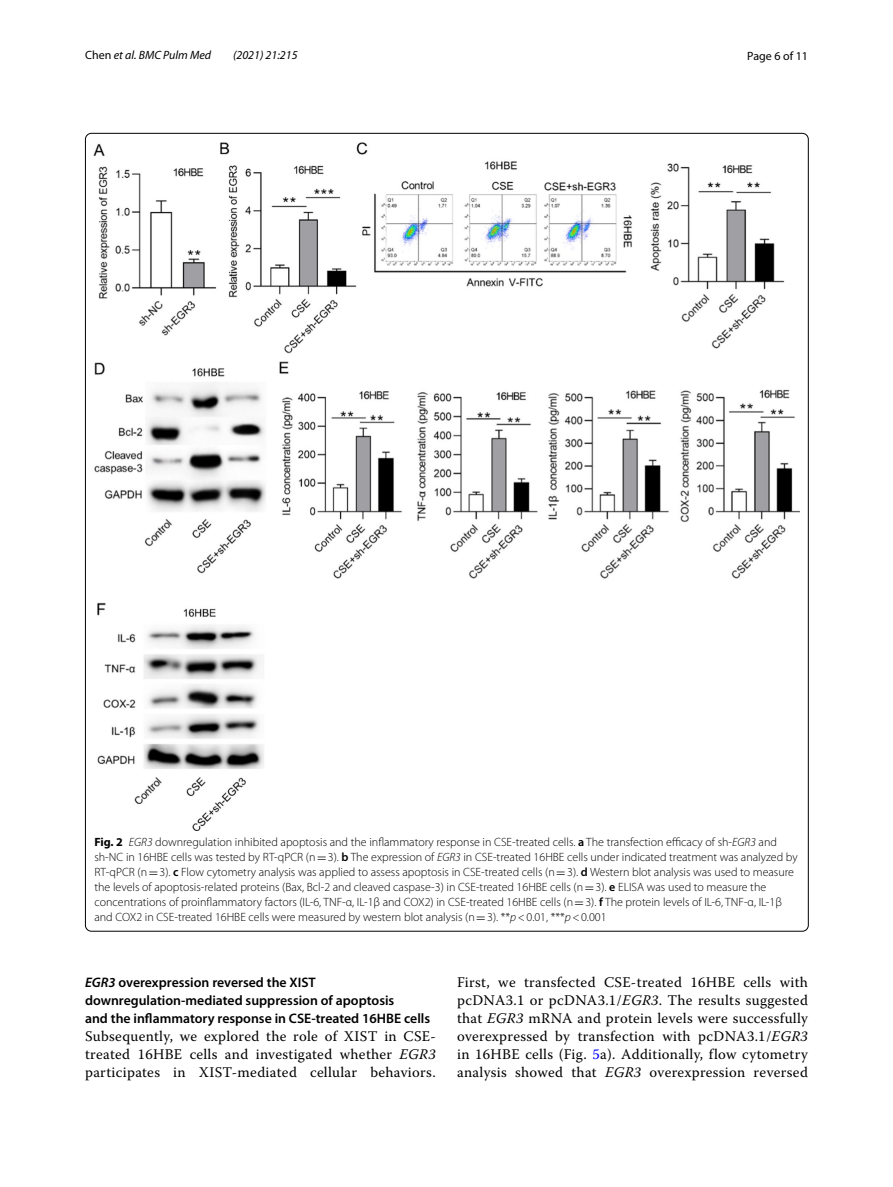
<style>
.page{position:relative;width:893px;height:1187px;background:#fff}
.page>*{position:absolute;margin:0;border:0;box-sizing:border-box;transform-origin:0 0}
.t1{font:14.7px/18px "Warnock Pro";letter-spacing:.02em;color:#000;text-align:justify}
.t2{font:600 13.8px/18px "Myriad Pro";color:#000}
.t3{font:300 12px/15px "Myriad Pro";color:#000}
.t4{font:italic 12px "Myriad Pro";color:#000}
.t5{font:12px "Myriad Pro";color:#000}
.s1{font-style:normal}
.s2{font-weight:700}
.s3{font-style:italic}
.s4{font-weight:600}
.s5{font-family:"MTSY";font-weight:400}
.s6{color:#00f}
</style>
<div class="page">
<img style="left:94px;top:142px;width:706px;height:688px">
<p class="t4" style="left:85px;top:48px;width:128px"><span class="s1">Chen</span> et al. BMC Pulm Med</p>
<p class="t4" style="left:233px;top:48px;width:66px">(2021) 21:215</p>
<p class="t5" style="left:747px;top:48px;width:62px">Page 6 of 11</p>
<p class="t3" style="left:94px;top:834px;width:705px"><span class="s2">Fig. 2</span> <span class="s3">EGR3</span> downregulation inhibited apoptosis and the inflammatory response in CSE-treated cells. <span class="s4">a</span> The transfection efficacy of sh-<span class="s3">EGR3</span> and sh-NC in 16HBE cells was tested by RT-qPCR (n<span class="s5">=</span>3). <span class="s4">b</span> The expression of <span class="s3">EGR3</span> in CSE-treated 16HBE cells under indicated treatment was analyzed by RT-qPCR (n<span class="s5">=</span>3). <span class="s4">c</span> Flow cytometry analysis was applied to assess apoptosis in CSE-treated cells (n<span class="s5">=</span>3). <span class="s4">d</span> Western blot analysis was used to measure the levels of apoptosis-related proteins (Bax, Bcl-2 and cleaved caspase-3) in CSE-treated 16HBE cells (n<span class="s5">=</span>3). <span class="s4">e</span> ELISA was used to measure the concentrations of proinflammatory factors (IL-6, TNF-α, IL-1β and COX2) in CSE-treated 16HBE cells (n<span class="s5">=</span>3). <span class="s4">f</span> The protein levels of IL-6, TNF-α, IL-1β and COX2 in CSE-treated 16HBE cells were measured by western blot analysis (n<span class="s5">=</span>3). **<span class="s3">p</span>&lt;0.01, ***<span class="s3">p</span>&lt;0.001</p>
<p class="t2" style="left:85px;top:972px;width:347px"><span class="s3">EGR3</span> overexpression reversed the XIST downregulation‑mediated suppression of apoptosis<br>and the inflammatory response in CSE‑treated 16HBE cells</p>
<p class="t1" style="left:85px;top:1026px;width:352px">Subsequently, we explored the role of XIST in CSE&shy;treated 16HBE cells and investigated whether <span class="s3">EGR3 </span>participates in XIST-mediated cellular behaviors.</p>
<p class="t1" style="left:457px;top:972px;width:352px">First, we transfected CSE-treated 16HBE cells with pcDNA3.1 or pcDNA3.1/<span class="s3">EGR3</span>. The results suggested that <span class="s3">EGR3</span> mRNA and protein levels were successfully overexpressed by transfection with pcDNA3.1/<span class="s3">EGR3 </span>in 16HBE cells (Fig. <span class="s6">5</span>a). Additionally, flow cytometry analysis showed that <span class="s3">EGR3</span> overexpression reversed</p>
</div>
